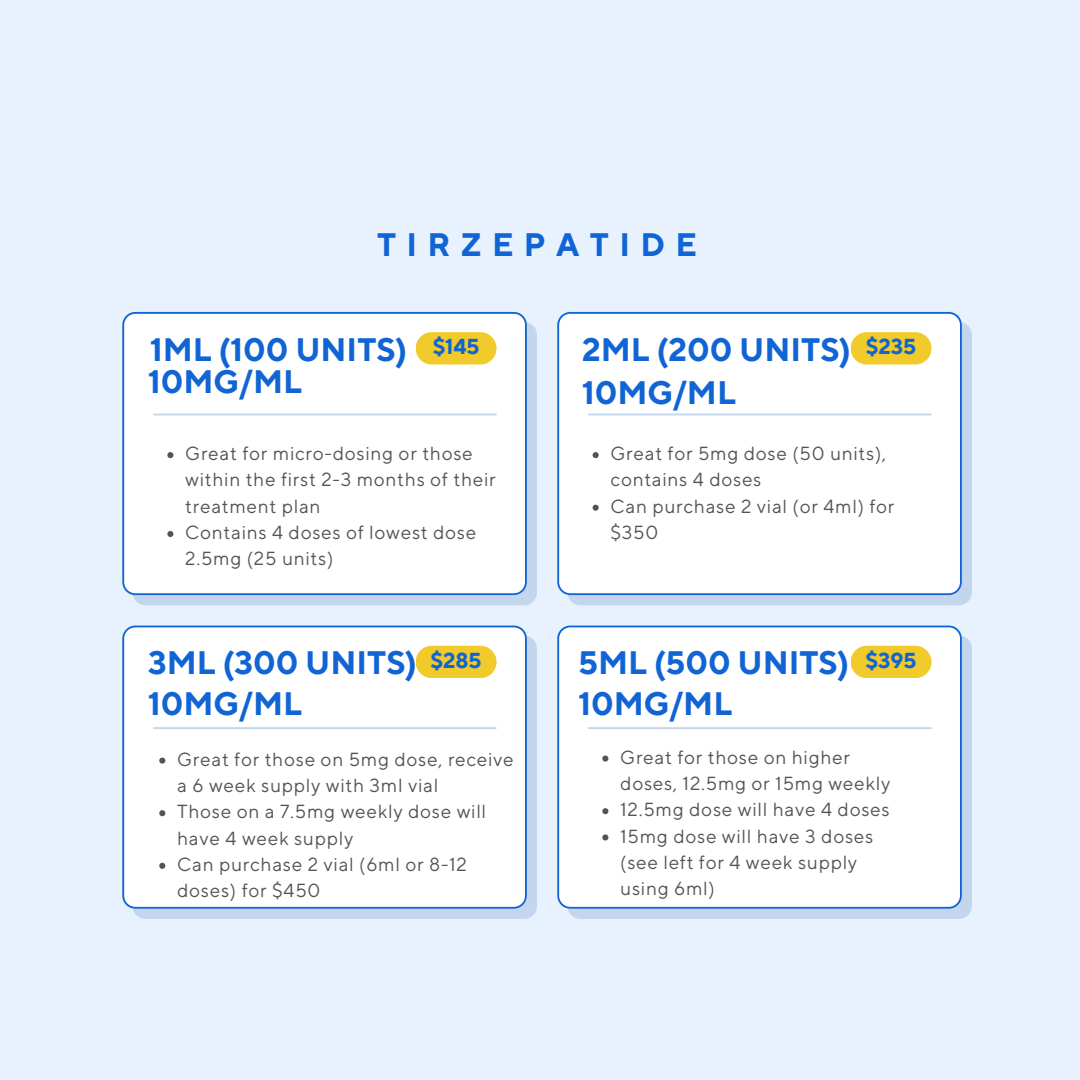
<style>
.page{position:relative;width:1080px;height:1080px;background:#e8f2ff}
.page>*{position:absolute;margin:0;border:0;box-sizing:border-box;transform-origin:0 0}
.t1{font:700 32.25px "TT Norms Pro";color:#1064d4}
.t2{font:700 32.25px "TT Norms Pro";letter-spacing:.32em;color:#1064d4}
.t3{font:700 21.5px "TT Norms Pro";color:#1064d4}
.t4{font:19px/26.2px "TT Norms Pro";letter-spacing:.04em;color:#545454}
</style>
<div class="page">
<div style="left:132px;top:322px;width:405px;height:283px;background:#c4d6ed;border-radius:13px"></div>
<div style="left:122px;top:312px;width:405px;height:283px;background:#fff"></div>
<svg style="left:416px;top:332px;width:81px;height:33px;background:#f2cf41"></svg>
<div style="left:132px;top:636px;width:405px;height:283px;background:#c4d6ed;border-radius:13px"></div>
<div style="left:122px;top:626px;width:405px;height:283px;background:#fff"></div>
<svg style="left:416px;top:646px;width:81px;height:32px;background:#f2ce3c"></svg>
<div style="left:567px;top:322px;width:405px;height:283px;background:#c4d6ed;border-radius:13px"></div>
<div style="left:557px;top:312px;width:405px;height:283px;background:#fff"></div>
<svg style="left:851px;top:332px;width:81px;height:33px;background:#f2cf41"></svg>
<div style="left:567px;top:636px;width:405px;height:283px;background:#c4d6ed;border-radius:13px"></div>
<div style="left:557px;top:626px;width:405px;height:283px;background:#fff"></div>
<svg style="left:851px;top:646px;width:81px;height:32px;background:#f2ce3c"></svg>
<hr style="left:153px;top:414px;width:344px;height:1px;background:#c4d6ed">
<hr style="left:153px;top:727px;width:344px;height:2px;background:#c4d6ed">
<hr style="left:588px;top:727px;width:344px;height:2px;background:#c4d6ed">
<hr style="left:588px;top:414px;width:344px;height:1px;background:#c4d6ed">
<svg style="left:167px;top:452px;width:6px;height:6px"></svg>
<svg style="left:167px;top:531px;width:6px;height:6px"></svg>
<svg style="left:593px;top:452px;width:6px;height:6px"></svg>
<svg style="left:593px;top:505px;width:6px;height:6px"></svg>
<svg style="left:602px;top:756px;width:6px;height:6px"></svg>
<svg style="left:602px;top:808px;width:6px;height:6px"></svg>
<svg style="left:602px;top:834px;width:6px;height:7px"></svg>
<svg style="left:159px;top:758px;width:6px;height:6px"></svg>
<svg style="left:159px;top:810px;width:6px;height:6px"></svg>
<svg style="left:159px;top:863px;width:6px;height:6px"></svg>
<p class="t2" style="left:377px;top:225px;width:321px">TIRZEPATIDE</p>
<h1 class="t3" style="left:433px;top:333px;width:48px">$145</h1>
<h1 class="t1" style="left:150px;top:330px;width:259px">1ML (100 UNITS)</h1>
<h1 class="t1" style="left:582px;top:330px;width:271px">2ML (200 UNITS)</h1>
<p class="t1" style="left:148px;top:362px;width:155px">10MG/ML</p>
<h1 class="t1" style="left:582px;top:374px;width:155px">10MG/ML</h1>
<p class="t3" style="left:866px;top:333px;width:52px">$235</p>
<h1 class="t4" style="left:185px;top:441px;width:312px">Great for micro-dosing or those within the first 2-3 months of their treatment plan</h1>
<h2 class="t4" style="left:185px;top:520px;width:293px">Contains 4 doses of lowest dose<br>2.5mg (25 units)</h2>
<p class="t1" style="left:148px;top:644px;width:271px">3ML (300 UNITS)</p>
<p class="t3" style="left:430px;top:647px;width:53px">$285</p>
<h2 class="t4" style="left:611px;top:441px;width:277px">Great for 5mg dose (50 units), contains 4 doses</h2>
<h1 class="t4" style="left:611px;top:494px;width:285px">Can purchase 2 vial (or 4ml) for $350</h1>
<p class="t1" style="left:578px;top:644px;width:273px">5ML (500 UNITS)</p>
<p class="t3" style="left:865px;top:647px;width:53px">$395</p>
<h1 class="t1" style="left:148px;top:684px;width:155px">10MG/ML</h1>
<h2 class="t1" style="left:578px;top:684px;width:155px">10MG/ML</h2>
<p class="t4" style="left:177px;top:747px;width:338px">Great for those on 5mg dose, receive a 6 week supply with 3ml vial</p>
<p class="t4" style="left:177px;top:799px;width:310px">Those on a 7.5mg weekly dose will have 4 week supply</p>
<p class="t4" style="left:177px;top:852px;width:291px">Can purchase 2 vial (6ml or 8-12 doses) for $450</p>
<h1 class="t4" style="left:620px;top:745px;width:272px">Great for those on higher doses, 12.5mg or 15mg weekly</h1>
<h2 class="t4" style="left:620px;top:797px;width:271px">12.5mg dose will have 4 doses</h2>
<h1 class="t4" style="left:620px;top:824px;width:254px">15mg dose will have 3 doses (see left for 4 week supply using 6ml)</h1>
</div>
